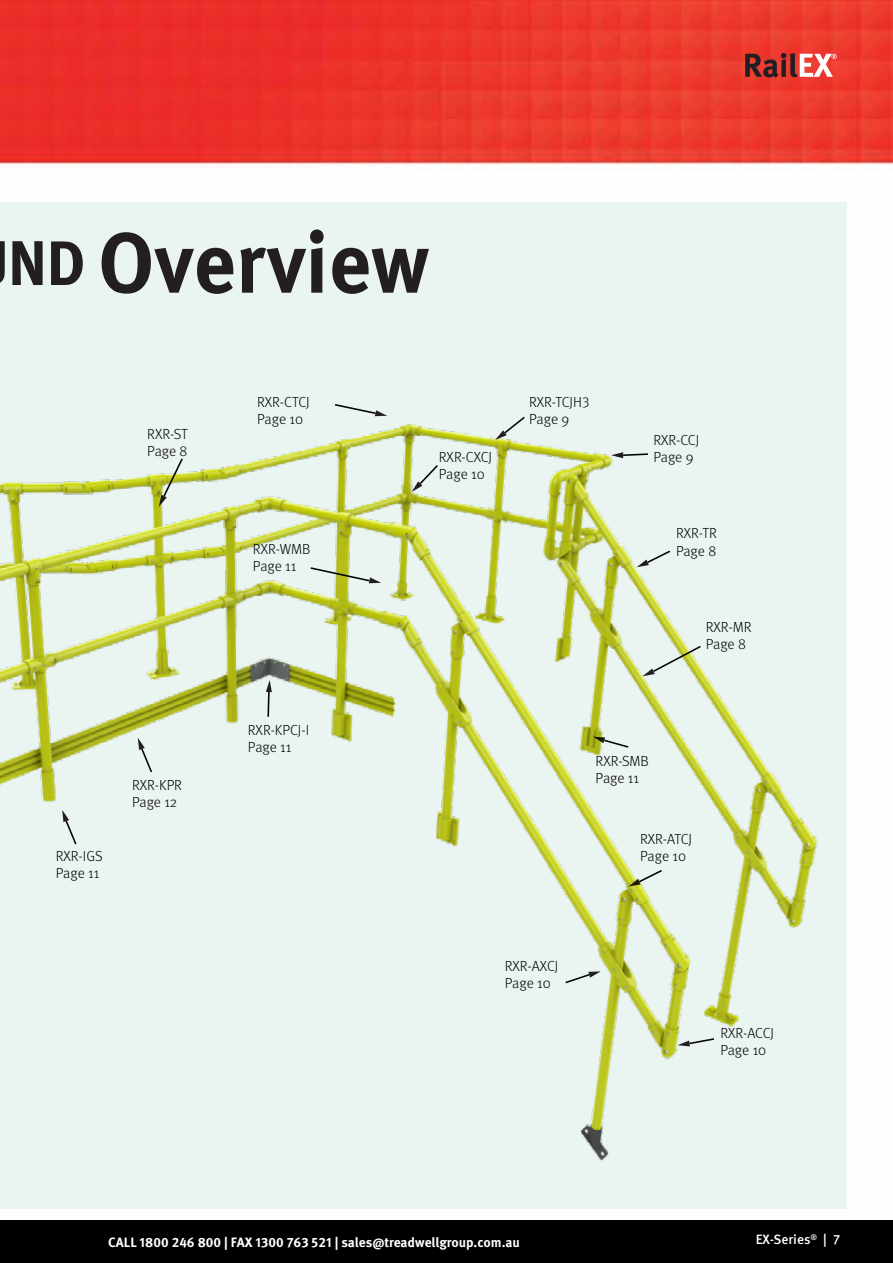
<style>
.page{position:relative;width:893px;height:1263px;background:#fff}
.page>*{position:absolute;margin:0;border:0;box-sizing:border-box;transform-origin:0 0}
.t1{font:300 14.55px/17.1px "Meta Pro";color:#000}
.t2{font:700 13.5px "Meta Pro";color:#fff}
.t3{font:500 13.5px "Meta Pro";color:#fff}
</style>
<div class="page">
<img style="left:0;top:0;width:893px;height:166px">
<div style="left:0;top:1220px;width:893px;height:43px;background:#000"></div>
<svg style="left:745px;top:53px;width:92px;height:25px;background:#b85852"></svg>
<div style="left:0;top:202px;width:847px;height:1007px;background:#ebf6f3"></div>
<svg style="left:0;top:241px;width:5px;height:11px"></svg>
<svg style="left:12px;top:241px;width:31px;height:11px"></svg>
<svg style="left:51px;top:241px;width:30px;height:11px"></svg>
<svg style="left:102px;top:232px;width:126px;height:20px"></svg>
<svg style="left:240px;top:229px;width:84px;height:23px"></svg>
<svg style="left:339px;top:248px;width:90px;height:4px"></svg>
<img style="left:0;top:252px;width:818px;height:909px">
<p class="t1" style="left:147px;top:425px;width:42px">RXR-ST<br>Page 8</p>
<p class="t1" style="left:56px;top:847px;width:48px">RXR-IGS<br>Page 11</p>
<p class="t1" style="left:132px;top:775px;width:51px">RXR-KPR<br>Page 12</p>
<p class="t1" style="left:257px;top:393px;width:54px">RXR-CTCJ<br>Page 10</p>
<p class="t1" style="left:253px;top:540px;width:59px">RXR-WMB<br>Page 11</p>
<p class="t1" style="left:248px;top:720px;width:63px">RXR-KPCJ-I<br>Page 11</p>
<p class="t1" style="left:439px;top:447px;width:55px">RXR-CXCJ<br>Page 10</p>
<p class="t1" style="left:529px;top:393px;width:62px">RXR-TCJH3<br>Page 9</p>
<p class="t1" style="left:653px;top:431px;width:47px">RXR-CCJ<br>Page 9</p>
<p class="t1" style="left:676px;top:524px;width:42px">RXR-TR<br>Page 8</p>
<p class="t1" style="left:706px;top:617px;width:47px">RXR-MR<br>Page 8</p>
<p class="t1" style="left:505px;top:956px;width:55px">RXR-AXCJ<br>Page 10</p>
<p class="t1" style="left:596px;top:751px;width:55px">RXR-SMB<br>Page 11</p>
<p class="t1" style="left:640px;top:830px;width:53px">RXR-ATCJ<br>Page 10</p>
<p class="t1" style="left:720px;top:1024px;width:55px">RXR-ACCJ<br>Page 10</p>
<p class="t2" style="left:108px;top:1231px;width:413px">CALL 1800 246 800 | FAX 1300 763 521 | sales@treadwellgroup.com.au</p>
<p class="t3" style="left:756px;top:1229px;width:86px">EX-Series<sup>®</sup> | 7</p>
</div>
